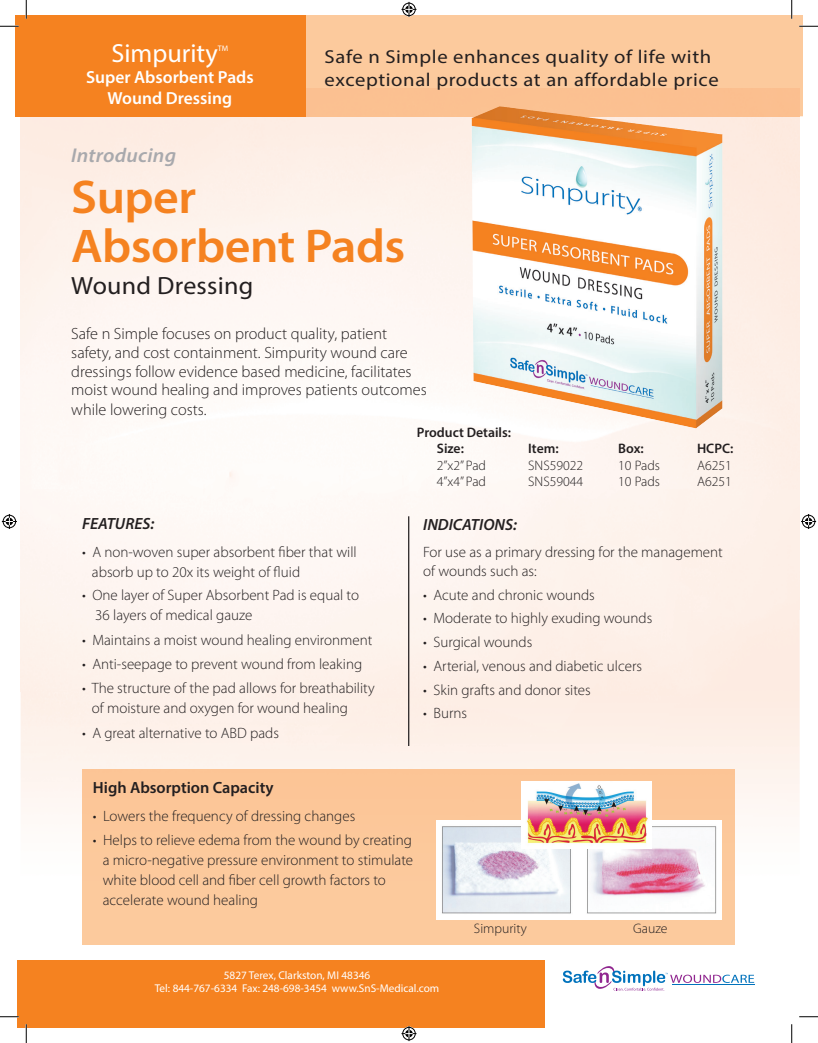
<style>
.page{position:relative;width:818px;height:1043px;background:#fff}
.page>*{position:absolute;margin:0;border:0;box-sizing:border-box;transform-origin:0 0}
.t1{font:600 47.5px/48.8px "Myriad Pro";letter-spacing:-.01em;color:#f58220;scale:1.05 1}
.t2{font:26.25px "Myriad Pro";color:#fff}
.t3{font:25px "Myriad Pro";letter-spacing:.01em;color:#231f20;scale:1.04 1}
.t4{font:italic 600 20px "Myriad Pro";letter-spacing:.01em;color:#a8a9ad;scale:1.05 1}
.t5{font:18.75px/22.5px "Myriad Pro";letter-spacing:.03em;color:#231f20;scale:1.1 1}
.t6{font:600 17.5px/21px "Myriad Pro";color:#fff;text-align:center}
.t7{font:300 16.25px/19.1px "Myriad Pro";color:#231f20}
.t8{font:600 16.25px "Myriad Pro";color:#231f20}
.t9{font:italic 600 16.25px "Myriad Pro";color:#231f20}
.t10{font:300 15px/20px "Myriad Pro";color:#231f20}
.t11{font:300 13.75px "Myriad Pro";color:#231f20}
.t12{font:600 13.75px/16.5px "Myriad Pro";color:#231f20}
.t13{font:11.25px/13.5px "Myriad Pro";color:#fff;text-align:center}
.t14{font:8px "Myriad Pro";color:#fff}
</style>
<div class="page">
<img style="left:21px;top:116px;width:778px;height:657px">
<img style="left:713px;top:773px;width:86px;height:212px">
<svg style="left:305px;top:15px;width:497px;height:101px;fill:#fcca9d"></svg>
<div style="left:15px;top:15px;width:290px;height:101px;background:#f58220"></div>
<div style="left:17px;top:960px;width:528px;height:68px;background:#f58220"></div>
<svg style="left:562px;top:966px;width:192px;height:25px"></svg>
<hr style="left:672px;top:984px;width:82px;height:1px;background:#0072bc">
<hr style="left:408px;top:516px;width:1px;height:230px;background:#231f20">
<div style="left:82px;top:769px;width:652px;height:175px;background:#fcc99c"></div>
<img style="left:471px;top:107px;width:251px;height:321px">
<img style="left:436px;top:820px;width:285px;height:99px">
<img style="left:521px;top:781px;width:130px;height:67px">
<svg style="left:0;top:25px;width:19px;height:2px"></svg>
<svg style="left:799px;top:25px;width:19px;height:2px"></svg>
<svg style="left:0;top:1016px;width:19px;height:1px"></svg>
<svg style="left:799px;top:1016px;width:19px;height:1px"></svg>
<svg style="left:25px;top:0;width:2px;height:19px"></svg>
<svg style="left:25px;top:1024px;width:2px;height:18px"></svg>
<svg style="left:790px;top:0;width:2px;height:19px"></svg>
<svg style="left:791px;top:1024px;width:1px;height:18px"></svg>
<svg style="left:401px;top:2px;width:15px;height:15px"></svg>
<svg style="left:401px;top:1026px;width:15px;height:15px"></svg>
<svg style="left:2px;top:514px;width:15px;height:15px"></svg>
<svg style="left:801px;top:514px;width:15px;height:15px"></svg>
<svg style="left:278px;top:546px;width:6px;height:10px"></svg>
<svg style="left:274px;top:566px;width:6px;height:10px"></svg>
<svg style="left:229px;top:873px;width:6px;height:11px"></svg>
<h2 class="t2" style="left:111px;top:37px;width:108px">Simpurity</h2>
<p class="t14" style="left:218px;top:43px;width:12px">TM</p>
<p class="t6" style="left:86px;top:66px;width:169px">Super Absorbent Pads<br>Wound Dressing</p>
<p class="t5" style="left:324px;top:46px;width:360px">Safe n Simple enhances quality of life with exceptional products at an affordable price</p>
<h3 class="t4" style="left:71px;top:142px;width:101px">Introducing</h3>
<h1 class="t1" style="left:71px;top:171px;width:319px">Super<br>Absorbent Pads</h1>
<h3 class="t3" style="left:71px;top:270px;width:176px">Wound Dressing</h3>
<p class="t7" style="left:71px;top:324px;width:357px">Safe n Simple focuses on product quality, patient safety, and cost containment. Simpurity wound care dressings follow evidence based medicine, facilitates moist wound healing and improves patients outcomes while lowering costs.</p>
<p class="t12" style="left:437px;top:423px;width:76px;text-indent:-20px">Product Details:<br>Size:</p>
<p class="t12" style="left:528px;top:440px;width:32px">Item:</p>
<p class="t12" style="left:618px;top:440px;width:27px">Box:</p>
<p class="t12" style="left:697px;top:440px;width:38px">HCPC:</p>
<p class="t9" style="left:82px;top:513px;width:74px">FEATURES:</p>
<p class="t10" style="left:92px;top:541px;width:266px;text-indent:-10px">• A non-woven super absorbent ber that will absorb up to 20x its weight of uid</p>
<p class="t10" style="left:95px;top:585px;width:265px;text-indent:-13px">• One layer of Super Absorbent Pad is equal to<br>36 layers of medical gauze</p>
<p class="t10" style="left:82px;top:630px;width:292px">• Maintains a moist wound healing environment</p>
<p class="t10" style="left:82px;top:654px;width:282px">• Anti-seepage to prevent wound from leaking</p>
<p class="t10" style="left:92px;top:677px;width:284px;text-indent:-10px">• The structure of the pad allows for breathability of moisture and oxygen for wound healing</p>
<p class="t10" style="left:82px;top:722px;width:198px">• A great alternative to ABD pads</p>
<p class="t11" style="left:437px;top:457px;width:51px">2”x2” Pad</p>
<p class="t11" style="left:528px;top:457px;width:57px">SNS59022</p>
<p class="t11" style="left:618px;top:457px;width:43px">10 Pads</p>
<p class="t11" style="left:697px;top:457px;width:36px">A6251</p>
<p class="t11" style="left:437px;top:473px;width:51px">4”x4” Pad</p>
<p class="t11" style="left:528px;top:473px;width:57px">SNS59044</p>
<p class="t11" style="left:618px;top:473px;width:43px">10 Pads</p>
<p class="t11" style="left:697px;top:473px;width:36px">A6251</p>
<p class="t9" style="left:423px;top:514px;width:95px">INDICATIONS:</p>
<p class="t10" style="left:423px;top:542px;width:301px;line-height:18.8px">For use as a primary dressing for the management of wounds such as:</p>
<p class="t10" style="left:423px;top:584px;width:173px">• Acute and chronic wounds</p>
<p class="t10" style="left:423px;top:608px;width:230px">• Moderate to highly exuding wounds</p>
<p class="t10" style="left:423px;top:632px;width:111px">• Surgical wounds</p>
<p class="t10" style="left:423px;top:655px;width:220px">• Arterial, venous and diabetic ulcers</p>
<p class="t10" style="left:423px;top:679px;width:169px">• Skin grafts and donor sites</p>
<p class="t10" style="left:423px;top:703px;width:45px">• Burns</p>
<p class="t8" style="left:93px;top:777px;width:182px">High Absorption Capacity</p>
<p class="t10" style="left:93px;top:805px;width:264px">• Lowers the frequency of dressing changes</p>
<p class="t10" style="left:103px;top:829px;width:312px;text-indent:-10px">• Helps to relieve edema from the wound by creating a micro-negative pressure environment to stimulate white blood cell and ber cell growth factors to accelerate wound healing</p>
<p class="t11" style="left:474px;top:920px;width:54px">Simpurity</p>
<p class="t11" style="left:633px;top:920px;width:36px">Gauze</p>
<p class="t13" style="left:155px;top:968px;width:286px">5827 Terex, Clarkston, MI 48346<br>Tel: 844-767-6334 Fax: 248-698-3454 www.SnS-Medical.com</p>
</div>
